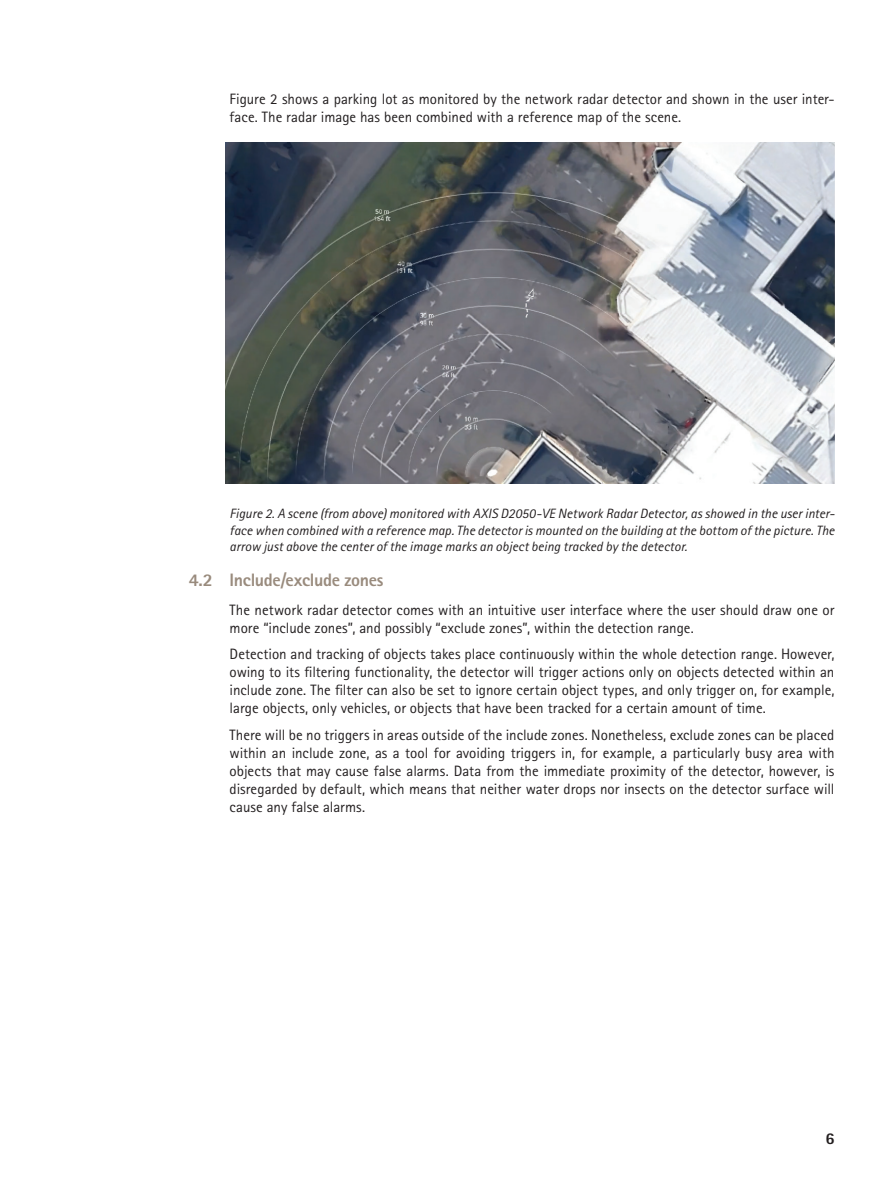
<style>
.page{position:relative;width:893px;height:1191px;background:#fff}
.page>*{position:absolute;margin:0;border:0;box-sizing:border-box;transform-origin:0 0}
.t1{font:800 18px "Rotis Sans Serif Pro";letter-spacing:-.02em;color:#998b7d}
.t2{font:800 16.5px "Rotis Sans Serif Pro";color:#231f20}
.text_bodycopy{font:15px/18px "Rotis Sans Serif Pro";color:#231f20}
.text_picture{font:italic 13.5px/16.5px "Rotis Sans Serif Pro";letter-spacing:.005em;color:#231f20;text-align:justify}
</style>
<div class="page">
<img style="left:225px;top:142px;width:609px;height:341px">
<p class="text_bodycopy" style="left:230px;top:90px;width:606px">Figure 2 shows a parking lot as monitored by the network radar detector and shown in the user inter&shy;face. The radar image has been combined with a reference map of the scene.</p>
<p class="text_picture" style="left:230px;top:505px;width:606px">Figure 2. A scene (from above) monitored with AXIS D2050-VE Network Radar Detector, as showed in the user inter&shy;face when combined with a reference map. The detector is mounted on the building at the bottom of the picture. The arrow just above the center of the image marks an object being tracked by the detector.</p>
<p class="t1" style="left:189px;top:568px;width:196px">4.2 Include/exclude zones</p>
<p class="text_bodycopy" style="left:230px;top:601px;width:606px">The network radar detector comes with an intuitive user interface where the user should draw one or more “include zones”, and possibly “exclude zones”, within the detection range.</p>
<p class="text_bodycopy" style="left:230px;top:645px;width:606px;text-align:justify">Detection and tracking of objects takes place continuously within the whole detection range. However, owing to its filtering functionality, the detector will trigger actions only on objects detected within an include zone. The filter can also be set to ignore certain object types, and only trigger on, for example, large objects, only vehicles, or objects that have been tracked for a certain amount of time.</p>
<p class="text_bodycopy" style="left:230px;top:726px;width:606px;text-align:justify">There will be no triggers in areas outside of the include zones. Nonetheless, exclude zones can be placed within an include zone, as a tool for avoiding triggers in, for example, a particularly busy area with objects that may cause false alarms. Data from the immediate proximity of the detector, however, is disregarded by default, which means that neither water drops nor insects on the detector surface will cause any false alarms.</p>
<p class="t2" style="left:825px;top:1128px;width:11px">6</p>
</div>
